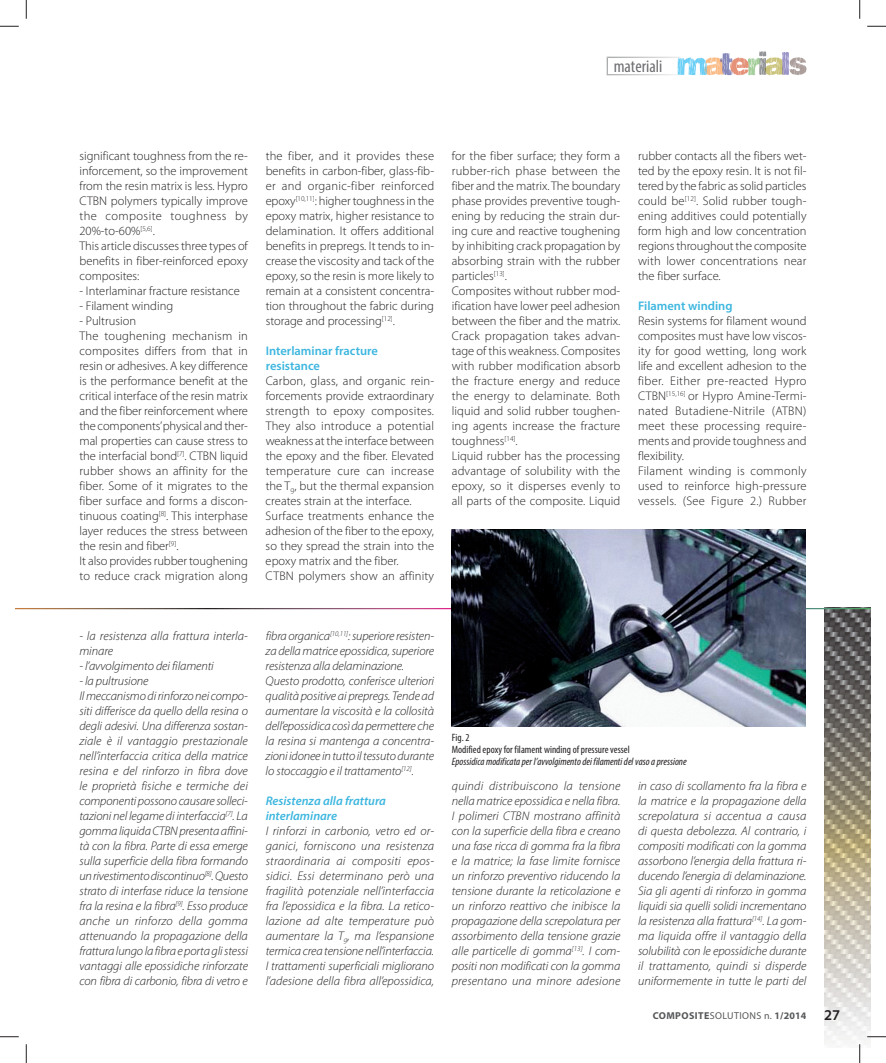
<style>
.page{position:relative;width:886px;height:1063px;background:#fff}
.page>*{position:absolute;margin:0;border:0;box-sizing:border-box;transform-origin:0 0}
.t1{font:condensed 17.5px "Myriad Pro";color:#6c6d70}
.t2{font:600 15px "Myriad Pro";color:#231f20}
.t3{font:300 12.5px/15px "Myriad Pro";color:#231f20}
.t4{font:italic 300 12.5px/15px "Myriad Pro";letter-spacing:-.01em;color:#231f20;text-align:justify}
.t5{font:600 12.5px/15px "Myriad Pro";color:#3cb6df}
.t6{font:italic 600 12.5px/15px "Myriad Pro";color:#3cb6df}
.t7{font:italic condensed 10.62px "Myriad Pro";color:#231f20}
.t8{font:condensed 10.62px/11.9px "Myriad Pro";color:#231f20}
.t9{font:700 10px "Myriad Pro";letter-spacing:.04em;color:#57585a}
.s1{font-weight:400}
</style>
<div class="page">
<svg style="left:606px;top:51px;width:200px;height:24px"></svg>
<img style="left:451px;top:529px;width:354px;height:197px">
<svg style="left:0;top:25px;width:19px;height:2px"></svg>
<svg style="left:867px;top:25px;width:18px;height:2px"></svg>
<svg style="left:0;top:1036px;width:19px;height:1px"></svg>
<svg style="left:25px;top:0;width:2px;height:19px"></svg>
<svg style="left:25px;top:1044px;width:2px;height:18px"></svg>
<svg style="left:859px;top:0;width:1px;height:19px"></svg>
<svg style="left:823px;top:608px;width:62px;height:454px"></svg>
<h1 class="t1" style="left:613px;top:60px;width:50px">materiali</h1>
<p class="t3" style="left:79px;top:149px;width:170px">significant toughness from the re&shy;inforcement, so the improvement from the resin matrix is less. Hypro<br>CTBN polymers typically improve the composite toughness by<br>20%-to-60%<sup>[5,6]</sup>.<br>This article discusses three types of benefits in fiber-reinforced epoxy composites:</p>
<p class="t3" style="left:79px;top:284px;width:162px">- Interlaminar fracture resistance</p>
<p class="t3" style="left:79px;top:299px;width:95px">- Filament winding</p>
<p class="t3" style="left:79px;top:314px;width:170px">- Pultrusion<br>The toughening mechanism in composites differs from that in resin or adhesives. A key difference is the performance benefit at the critical interface of the resin matrix and the fiber reinforcement where the components’physical and ther&shy;mal properties can cause stress to the interfacial bond<sup>[7]</sup>. CTBN liquid rubber shows an affinity for the fiber. Some of it migrates to the fiber surface and forms a discon&shy;tinuous coating<sup>[8]</sup>. This interphase layer reduces the stress between the resin and fiber<sup>[9]</sup>.<br>It also provides rubber toughening to reduce crack migration along</p>
<p class="t3" style="left:265px;top:149px;width:170px;text-align:justify">the fiber, and it provides these benefits in carbon-fiber, glass-fib&shy;er and organic-fiber reinforced epoxy<sup>[10,11]</sup>: higher toughness in the epoxy matrix, higher resistance to delamination. It offers additional benefits in prepregs. It tends to in&shy;crease the viscosity and tack of the epoxy, so the resin is more likely to remain at a consistent concentra&shy;tion throughout the fabric during storage and processing<sup>[12]</sup>.</p>
<p class="t5" style="left:265px;top:344px;width:114px">Interlaminar fracture resistance</p>
<p class="t3" style="left:265px;top:374px;width:170px">Carbon, glass, and organic rein&shy;forcements provide extraordinary strength to epoxy composites.<br>They also introduce a potential weakness at the interface between the epoxy and the fiber. Elevated temperature cure can increase the T<sub>g</sub>, but the thermal expansion creates strain at the interface.<br>Surface treatments enhance the adhesion of the fiber to the epoxy, so they spread the strain into the epoxy matrix and the fiber.<br>CTBN polymers show an affinity</p>
<p class="t3" style="left:451px;top:149px;width:170px">for the fiber surface; they form a rubber-rich phase between the fiber and the matrix. The boundary phase provides preventive tough&shy;ening by reducing the strain dur&shy;ing cure and reactive toughening by inhibiting crack propagation by absorbing strain with the rubber particles<sup>[13]</sup>.<br>Composites without rubber mod&shy;ification have lower peel adhesion between the fiber and the matrix.<br>Crack propagation takes advan&shy;tage of this weakness. Composites with rubber modification absorb the fracture energy and reduce the energy to delaminate. Both liquid and solid rubber toughen&shy;ing agents increase the fracture toughness<sup>[14]</sup>.<br>Liquid rubber has the processing advantage of solubility with the epoxy, so it disperses evenly to all parts of the composite. Liquid</p>
<p class="t3" style="left:637px;top:149px;width:170px;text-align:justify">rubber contacts all the fibers wet&shy;ted by the epoxy resin. It is not fil&shy;tered by the fabric as solid particles could be<sup>[12]</sup>. Solid rubber tough&shy;ening additives could potentially form high and low concentration regions throughout the composite with lower concentrations near the fiber surface.</p>
<p class="t5" style="left:637px;top:299px;width:96px">Filament winding</p>
<p class="t3" style="left:637px;top:314px;width:170px">Resin systems for filament wound composites must have low viscos&shy;ity for good wetting, long work life and excellent adhesion to the fiber. Either pre-reacted Hypro<br>CTBN<sup>[15,16]</sup> or Hypro Amine-Termi&shy;nated Butadiene-Nitrile (ATBN) meet these processing require&shy;ments and provide toughness and flexibility.<br>Filament winding is commonly used to reinforce high-pressure vessels. (See Figure 2.) Rubber</p>
<p class="t4" style="left:79px;top:629px;width:170px;text-align:left">- la resistenza alla frattura interla&shy;minare<br>-l’avvolgimento dei filamenti<br>-la pultrusione<br>Il meccanismo di rinforzo nei compo&shy;siti differisce da quello della resina o degli adesivi. Una differenza sostan&shy;ziale è il vantaggio prestazionale nell’interfaccia critica della matrice resina e del rinforzo in fibra dove le proprietà fisiche e termiche dei componenti possono causare solleci&shy;tazioni nel legame di interfaccia<sup>[7]</sup>. La gomma liquida CTBN presenta affini&shy;tà con la fibra. Parte di essa emerge sulla superficie della fibra formando un rivestimento discontinuo<sup>[8]</sup>. Questo strato di interfase riduce la tensione fra la resina e la fibra<sup>[9]</sup>. Esso produce anche un rinforzo della gomma attenuando la propagazione della frattura lungo la fibra e porta gli stessi vantaggi alle epossidiche rinforzate con fibra di carbonio, fibra di vetro e</p>
<p class="t4" style="left:265px;top:629px;width:170px;text-align:left">fibra organica<sup>[10,11]</sup>: superiore resisten&shy;za della matrice epossidica, superiore resistenza alla delaminazione.<br>Questo prodotto, conferisce ulteriori qualità positive ai prepregs. Tende ad aumentare la viscosità e la collosità dell’epossidica così da permettere che la resina si mantenga a concentra&shy;zioni idonee in tutto il tessuto durante lo stoccaggio e il trattamento<sup>[12]</sup>.</p>
<p class="t6" style="left:265px;top:794px;width:122px">Resistenza alla frattura interlaminare</p>
<p class="t4" style="left:265px;top:824px;width:170px">I rinforzi in carbonio, vetro ed or&shy;ganici, forniscono una resistenza straordinaria ai compositi epos&shy;sidici. Essi determinano però una fragilità potenziale nell’interfaccia fra l’epossidica e la fibra. La retico&shy;lazione ad alte temperature può aumentare la T<sub>g</sub>, ma l’espansione termica crea tensione nell’interfaccia.<br>I trattamenti superficiali migliorano l’adesione della fibra all’epossidica,</p>
<p class="t8" style="left:451px;top:732px;width:179px">Fig. 2<br>Modified epoxy for filament winding of pressure vessel</p>
<p class="t7" style="left:451px;top:757px;width:236px">Epossidica modificata per l’avvolgimento dei filamenti del vaso a pressione</p>
<p class="t4" style="left:451px;top:779px;width:170px">quindi distribuiscono la tensione nella matrice epossidica e nella fibra.<br>I polimeri CTBN mostrano affinità con la superficie della fibra e creano una fase ricca di gomma fra la fibra e la matrice; la fase limite fornisce un rinforzo preventivo riducendo la tensione durante la reticolazione e un rinforzo reattivo che inibisce la propagazione della screpolatura per assorbimento della tensione grazie alle particelle di gomma<sup>[13]</sup>. I com&shy;positi non modificati con la gomma presentano una minore adesione</p>
<p class="t4" style="left:637px;top:779px;width:170px">in caso di scollamento fra la fibra e la matrice e la propagazione della screpolatura si accentua a causa di questa debolezza. Al contrario, i compositi modificati con la gomma assorbono l’energia della frattura ri&shy;ducendo l’energia di delaminazione.<br>Sia gli agenti di rinforzo in gomma liquidi sia quelli solidi incrementano la resistenza alla frattura<sup>[14]</sup>. La gom&shy;ma liquida offre il vantaggio della solubilità con le epossidiche durante il trattamento, quindi si disperde uniformemente in tutte le parti del</p>
<p class="t9" style="left:652px;top:1011px;width:155px">COMPOSITE<span class="s1">SOLUTIONS n.</span> 1/2014</p>
<p class="t2" style="left:823px;top:1008px;width:18px">27</p>
</div>
